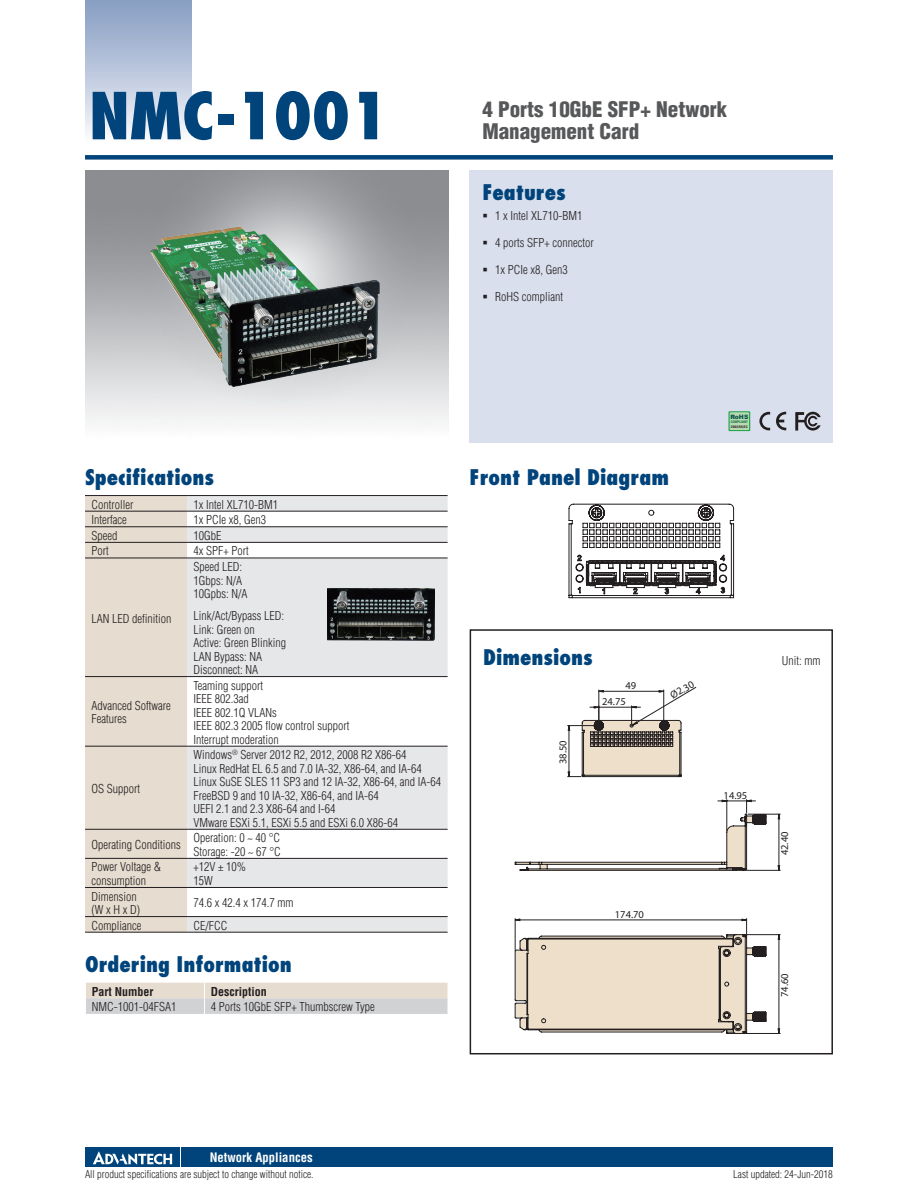
<style>
.page{position:relative;width:918px;height:1188px;background:#fff}
.page>*{position:absolute;margin:0;border:0;box-sizing:border-box;transform-origin:0 0}
.t1{font:800 condensed 63px "Futura";color:#00447b}
.t2{font:800 condensed 21px "Futura";color:#00447b}
.t3{font:900 condensed 21px/22.5px "Helvetica";color:#57585a}
.t4{font:700 condensed 12.75px "Helvetica";color:#fff}
.t5{font:300 condensed 12px/13.5px "Helvetica";color:#231f20}
.t6{font:700 condensed 12px "Helvetica";color:#231f20}
.t7{font:300 condensed 10.5px "Helvetica";color:#231f20}
.t8{font:10.5px/15.9px "Myriad Pro";color:#231f20}
.t9{font:900 6px "Arial";color:#0c5447}
.t10{font:700 condensed 3.3px "Helvetica";color:#231f20;scale:1.11 1}
.t11{font:700 condensed 3.3px "Helvetica";color:#0c6a39;scale:1.05 1}
</style>
<div class="page">
<div style="left:85px;top:155px;width:748px;height:5px;background:#00447b"></div>
<div style="left:85px;top:0;width:106px;height:143px;background:linear-gradient(to bottom,#849bc1,#f9fafc)"></div>
<div style="left:182px;top:1147px;width:651px;height:20px;background:#00447b"></div>
<div style="left:85px;top:1147px;width:95px;height:20px;background:#00447b"></div>
<svg style="left:93px;top:1151px;width:79px;height:14px"></svg>
<div style="left:470px;top:170px;width:363px;height:272px;background:#d9dfec"></div>
<div style="left:85px;top:496px;width:102px;height:436px;background:#e6dccf"></div>
<svg style="left:187px;top:496px;width:261px;height:436px;fill:#e6e7e9"></svg>
<hr style="left:85px;top:495px;width:102px;height:1px;background:#231f20">
<hr style="left:187px;top:495px;width:261px;height:1px;background:#231f20">
<hr style="left:85px;top:511px;width:102px;height:1px;background:#231f20">
<hr style="left:187px;top:511px;width:261px;height:1px;background:#231f20">
<hr style="left:85px;top:526px;width:102px;height:1px;background:#231f20">
<hr style="left:187px;top:526px;width:261px;height:1px;background:#231f20">
<hr style="left:85px;top:542px;width:102px;height:1px;background:#231f20">
<hr style="left:187px;top:542px;width:261px;height:1px;background:#231f20">
<hr style="left:85px;top:558px;width:102px;height:1px;background:#231f20">
<hr style="left:187px;top:558px;width:261px;height:1px;background:#231f20">
<hr style="left:85px;top:676px;width:102px;height:1px;background:#231f20">
<hr style="left:187px;top:676px;width:261px;height:1px;background:#231f20">
<hr style="left:85px;top:746px;width:102px;height:1px;background:#231f20">
<hr style="left:187px;top:746px;width:261px;height:1px;background:#231f20">
<hr style="left:85px;top:829px;width:102px;height:1px;background:#231f20">
<hr style="left:187px;top:829px;width:261px;height:1px;background:#231f20">
<hr style="left:85px;top:858px;width:102px;height:1px;background:#231f20">
<hr style="left:187px;top:858px;width:261px;height:1px;background:#231f20">
<hr style="left:85px;top:887px;width:102px;height:1px;background:#231f20">
<hr style="left:187px;top:887px;width:261px;height:1px;background:#231f20">
<hr style="left:85px;top:916px;width:102px;height:1px;background:#231f20">
<hr style="left:187px;top:916px;width:261px;height:1px;background:#231f20">
<hr style="left:85px;top:932px;width:102px;height:1px;background:#231f20">
<hr style="left:187px;top:932px;width:261px;height:1px;background:#231f20">
<svg style="left:86px;top:983px;width:362px;height:31px;background:#dbd7d2"></svg>
<img style="left:131px;top:204px;width:273px;height:199px">
<svg style="left:729px;top:411px;width:21px;height:20px"></svg>
<div style="left:730px;top:412px;width:19px;height:18px;background:#b8dbb4"></div>
<svg style="left:759px;top:412px;width:11px;height:18px"></svg>
<svg style="left:776px;top:411px;width:10px;height:20px"></svg>
<svg style="left:795px;top:412px;width:26px;height:19px"></svg>
<img style="left:327px;top:589px;width:107px;height:51px">
<div style="left:470px;top:629px;width:363px;height:425px;border:2px solid #231f20"></div>
<svg style="left:568px;top:503px;width:166px;height:95px"></svg>
<hr style="left:748px;top:814px;width:32px;height:1px;background:#231f20">
<hr style="left:747px;top:870px;width:33px;height:1px;background:#231f20">
<svg style="left:777px;top:813px;width:4px;height:58px"></svg>
<svg style="left:514px;top:799px;width:252px;height:72px"></svg>
<svg style="left:567px;top:686px;width:130px;height:91px"></svg>
<hr style="left:744px;top:934px;width:36px;height:1px;background:#231f20">
<hr style="left:744px;top:1033px;width:36px;height:1px;background:#231f20">
<svg style="left:777px;top:934px;width:4px;height:100px"></svg>
<svg style="left:514px;top:918px;width:252px;height:116px"></svg>
<h1 class="t1" style="left:89px;top:76px;width:301px">NMC-1001</h1>
<h2 class="t3" style="left:482px;top:98px;width:247px">4 Ports 10GbE SFP+ Network<br>Management Card</h2>
<h2 class="t2" style="left:482px;top:179px;width:85px">Features</h2>
<p class="t5" style="left:495px;top:209px;width:89px">1 x Intel XL710-BM1</p>
<p class="t5" style="left:495px;top:236px;width:100px">4 ports SFP+ connector</p>
<p class="t5" style="left:495px;top:263px;width:74px">1x PCIe x8, Gen3</p>
<p class="t5" style="left:495px;top:290px;width:69px">RoHS compliant</p>
<h2 class="t2" style="left:85px;top:464px;width:131px">Specifications</h2>
<p class="t5" style="left:91px;top:497px;width:43px">Controller</p>
<p class="t5" style="left:193px;top:497px;width:86px">1x Intel XL710-BM1</p>
<p class="t5" style="left:91px;top:513px;width:37px">Interface</p>
<p class="t5" style="left:193px;top:513px;width:74px">1x PCIe x8, Gen3</p>
<p class="t5" style="left:91px;top:529px;width:27px">Speed</p>
<p class="t5" style="left:193px;top:529px;width:29px">10GbE</p>
<p class="t5" style="left:91px;top:544px;width:19px">Port</p>
<p class="t5" style="left:193px;top:544px;width:57px">4x SPF+ Port</p>
<p class="t5" style="left:91px;top:611px;width:81px">LAN LED definition</p>
<p class="t5" style="left:91px;top:699px;width:81px">Advanced Software<br>Features</p>
<p class="t5" style="left:91px;top:782px;width:50px">OS Support</p>
<p class="t5" style="left:193px;top:560px;width:55px">Speed LED:<br>1Gbps: N/A<br>10Gpbs: N/A</p>
<p class="t5" style="left:193px;top:609px;width:94px">Link/Act/Bypass LED:<br>Link: Green on<br>Active: Green Blinking<br>LAN Bypass: NA<br>Disconnect: NA</p>
<p class="t5" style="left:193px;top:678px;width:157px">Teaming support<br>IEEE 802.3ad<br>IEEE 802.1Q VLANs<br>IEEE 802.3 2005 flow control support<br>Interrupt moderation</p>
<p class="t5" style="left:193px;top:748px;width:249px">Windows<sup>®</sup> Server 2012 R2, 2012, 2008 R2 X86-64<br>Linux RedHat EL 6.5 and 7.0 IA-32, X86-64, and IA-64<br>Linux SuSE SLES 11 SP3 and 12 IA-32, X86-64, and IA-64<br>FreeBSD 9 and 10 IA-32, X86-64, and IA-64<br>UEFI 2.1 and 2.3 X86-64 and I-64<br>VMware ESXi 5.1, ESXi 5.5 and ESXi 6.0 X86-64</p>
<p class="t5" style="left:91px;top:838px;width:91px">Operating Conditions</p>
<p class="t5" style="left:193px;top:831px;width:89px">Operation: 0 ~ 40 °C<br>Storage: -20 ~ 67 °C</p>
<p class="t5" style="left:91px;top:860px;width:71px">Power Voltage &amp; consumption</p>
<p class="t5" style="left:193px;top:860px;width:54px">+12V ± 10%<br>15W</p>
<p class="t5" style="left:91px;top:889px;width:50px">Dimension (W x H x D)</p>
<p class="t5" style="left:193px;top:896px;width:101px">74.6 x 42.4 x 174.7 mm</p>
<p class="t5" style="left:91px;top:918px;width:51px">Compliance</p>
<p class="t5" style="left:193px;top:918px;width:36px">CE/FCC</p>
<h2 class="t2" style="left:85px;top:951px;width:208px">Ordering Information</h2>
<p class="t6" style="left:92px;top:984px;width:63px">Part Number</p>
<p class="t6" style="left:211px;top:984px;width:57px">Description</p>
<p class="t5" style="left:92px;top:1000px;width:86px">NMC-1001-04FSA1</p>
<p class="t5" style="left:211px;top:1000px;width:165px">4 Ports 10GbE SFP+ Thumbscrew Type</p>
<h2 class="t2" style="left:470px;top:464px;width:201px">Front Panel Diagram</h2>
<p class="t9" style="left:730px;top:412px;width:19px">RoHS</p>
<p class="t11" style="left:731px;top:420px;width:18px">COMPLIANT</p>
<p class="t10" style="left:731px;top:425px;width:17px">2002/95/EC</p>
<h2 class="t2" style="left:483px;top:644px;width:111px">Dimensions</h2>
<p class="t5" style="left:782px;top:654px;width:40px">Unit: mm</p>
<p class="t8" style="left:555px;top:764px;width:25px;rotate:-90deg">38.50</p>
<p class="t8" style="left:602px;top:677px;width:36px;text-indent:23px">49<br>24.75</p>
<p class="t8" style="left:667px;top:689px;width:27px;rotate:-30deg">Ø2.30</p>
<p class="t8" style="left:615px;top:906px;width:31px">174.70</p>
<p class="t8" style="left:724px;top:787px;width:25px">14.95</p>
<p class="t8" style="left:777px;top:855px;width:25px;rotate:-90deg">42.40</p>
<p class="t8" style="left:777px;top:997px;width:25px;rotate:-90deg">74.60</p>
<p class="t4" style="left:210px;top:1150px;width:105px">Network Appliances</p>
<p class="t7" style="left:85px;top:1168px;width:230px">All product specifications are subject to change without notice.</p>
<p class="t7" style="left:733px;top:1168px;width:101px">Last updated: 24-Jun-2018</p>
</div>
